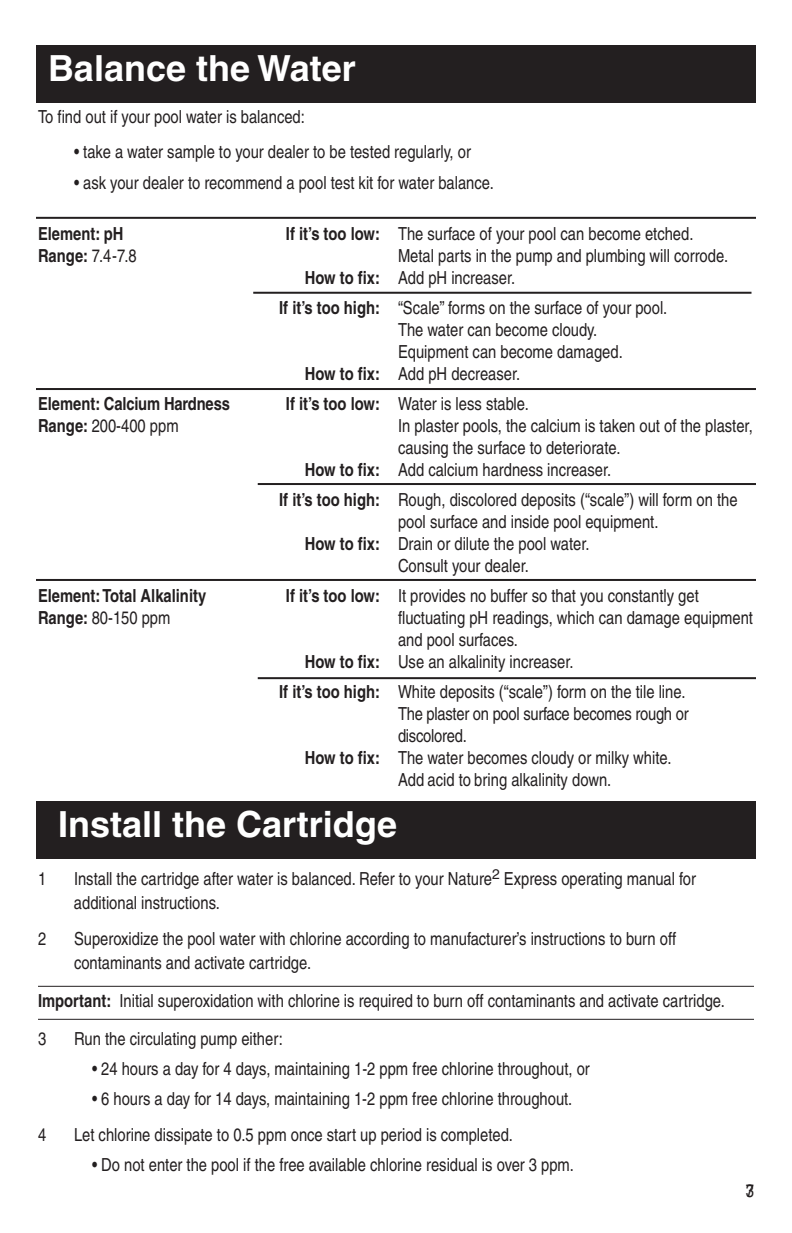
<style>
.page{position:relative;width:792px;height:1233px;background:#fff}
.page>*{position:absolute;margin:0;border:0;box-sizing:border-box;transform-origin:0 0}
.t1{font:700 36px "Helvetica";color:#fff}
.t2{font:condensed 18px/22px "Helvetica";color:#231f20}
.t3{font:700 condensed 18px/22px "Helvetica";color:#231f20}
.s1{font-weight:400}
.s2{font-weight:700}
</style>
<div class="page">
<hr style="left:36px;top:217px;width:720px;height:2px;background:#231f20">
<hr style="left:253px;top:292px;width:499px;height:2px;background:#231f20">
<hr style="left:258px;top:483px;width:498px;height:2px;background:#231f20">
<hr style="left:258px;top:677px;width:498px;height:2px;background:#231f20">
<hr style="left:36px;top:388px;width:720px;height:2px;background:#231f20">
<hr style="left:36px;top:579px;width:720px;height:2px;background:#231f20">
<hr style="left:38px;top:986px;width:716px;height:1px;background:#231f20">
<hr style="left:38px;top:1019px;width:716px;height:1px;background:#231f20">
<div style="left:36px;top:45px;width:720px;height:58px;background:#231f20"></div>
<div style="left:36px;top:801px;width:720px;height:58px;background:#231f20"></div>
<p class="t1" style="left:48px;top:55px;width:309px">Balance the Water</p>
<p class="t2" style="left:38px;top:107px;width:268px">To find out if your pool water is balanced:</p>
<p class="t2" style="left:74px;top:143px;width:398px">• take a water sample to your dealer to be tested regularly, or</p>
<p class="t2" style="left:74px;top:173px;width:422px">• ask your dealer to recommend a pool test kit for water balance.</p>
<p class="t3" style="left:38px;top:224px;width:100px">Element: pH<br>Range: <span class="s1">7.4-7.8</span></p>
<p class="t3" style="left:286px;top:224px;width:96px">If it’s too low:</p>
<p class="t3" style="left:305px;top:268px;width:77px">How to fix:</p>
<p class="t2" style="left:398px;top:224px;width:332px">The surface of your pool can become etched.<br>Metal parts in the pump and plumbing will corrode.<br>Add pH increaser.</p>
<p class="t3" style="left:279px;top:298px;width:102px">If it’s too high:</p>
<p class="t3" style="left:305px;top:364px;width:77px">How to fix:</p>
<p class="t2" style="left:398px;top:298px;width:271px">“Scale” forms on the surface of your pool.<br>The water can become cloudy.<br>Equipment can become damaged.<br>Add pH decreaser.</p>
<p class="t3" style="left:38px;top:394px;width:193px">Element: Calcium Hardness<br>Range: <span class="s1">200-400 ppm</span></p>
<p class="t3" style="left:286px;top:394px;width:96px">If it’s too low:</p>
<p class="t3" style="left:305px;top:460px;width:77px">How to fix:</p>
<p class="t2" style="left:398px;top:394px;width:356px">Water is less stable.<br>In plaster pools, the calcium is taken out of the plaster, causing the surface to deteriorate.<br>Add calcium hardness increaser.</p>
<p class="t3" style="left:279px;top:490px;width:102px">If it’s too high:</p>
<p class="t3" style="left:305px;top:534px;width:77px">How to fix:</p>
<p class="t2" style="left:398px;top:490px;width:341px">Rough, discolored deposits (“scale”) will form on the pool surface and inside pool equipment.<br>Drain or dilute the pool water.<br>Consult your dealer.</p>
<p class="t3" style="left:38px;top:586px;width:170px">Element: Total Alkalinity<br>Range: <span class="s1">80-150 ppm</span></p>
<p class="t3" style="left:286px;top:586px;width:96px">If it’s too low:</p>
<p class="t3" style="left:305px;top:652px;width:77px">How to fix:</p>
<p class="t2" style="left:398px;top:586px;width:357px">It provides no buffer so that you constantly get fluctuating pH readings, which can damage equipment and pool surfaces.<br>Use an alkalinity increaser.</p>
<p class="t3" style="left:279px;top:682px;width:102px">If it’s too high:</p>
<p class="t3" style="left:305px;top:748px;width:77px">How to fix:</p>
<p class="t2" style="left:398px;top:682px;width:292px">White deposits (“scale”) form on the tile line.<br>The plaster on pool surface becomes rough or discolored.<br>The water becomes cloudy or milky white.<br>Add acid to bring alkalinity down.</p>
<p class="t1" style="left:58px;top:811px;width:341px">Install the Cartridge</p>
<p class="t2" style="left:38px;top:869px;width:10px">1</p>
<p class="t2" style="left:74px;top:868px;width:623px;line-height:24px">Install the cartridge after water is balanced. Refer to your Nature<sup>2</sup> Express operating manual for additional instructions.</p>
<p class="t2" style="left:38px;top:929px;width:10px">2</p>
<p class="t2" style="left:74px;top:928px;width:604px;line-height:24px">Superoxidize the pool water with chlorine according to manufacturer’s instructions to burn off contaminants and activate cartridge.</p>
<p class="t2" style="left:38px;top:991px;width:689px"><span class="s2">Important:</span> Initial superoxidation with chlorine is required to burn off contaminants and activate cartridge.</p>
<p class="t2" style="left:38px;top:1029px;width:10px">3</p>
<p class="t2" style="left:74px;top:1029px;width:210px">Run the circulating pump either:</p>
<p class="t2" style="left:92px;top:1059px;width:499px">• 24 hours a day for 4 days, maintaining 1-2 ppm free chlorine throughout, or</p>
<p class="t2" style="left:74px;top:1082px;width:500px;line-height:36px;text-indent:18px">• 6 hours a day for 14 days, maintaining 1-2 ppm free chlorine throughout.<br>Let chlorine dissipate to 0.5 ppm once start up period is completed.</p>
<p class="t2" style="left:92px;top:1155px;width:484px">• Do not enter the pool if the free available chlorine residual is over 3 ppm.</p>
<p class="t2" style="left:38px;top:1125px;width:10px">4</p>
<p class="t2" style="left:746px;top:1182px;width:10px">73</p>
</div>
